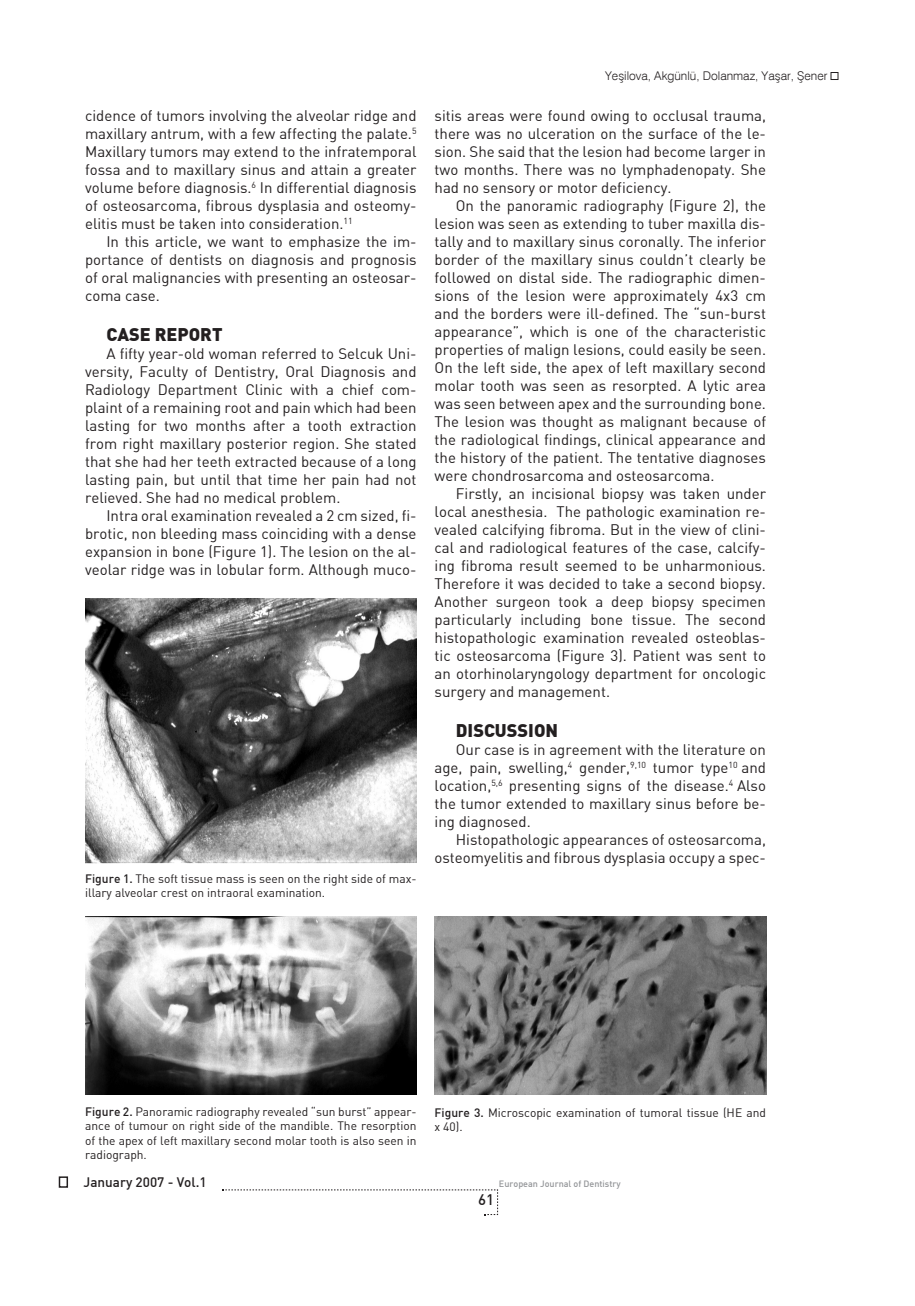
<style>
.page{position:relative;width:915px;height:1306px;background:#fff}
.page>*{position:absolute;margin:0;border:0;box-sizing:border-box;transform-origin:0 0}
.t1{font:18px "Din B Black";color:#231f20}
.t2{font:15px/18px "Din B Regular";color:#231f20;text-align:justify}
.t3{font:15px "Din B Medium";color:#231f20}
.t4{font:13.5px "Din B Medium";color:#231f20}
.t5{font:12px/14.4px "Din B Regular";color:#231f20}
.t6{font:300 12px "Swiss 721 BT";color:#231f20}
.t7{font:9px "Din B Medium";color:#939598}
.s1{font-family:"Din B Medium"}
</style>
<div class="page">
<div style="left:59px;top:1176px;width:9px;height:11px;border:2px solid #231f20"></div>
<svg style="left:222px;top:1189px;width:276px;height:26px"></svg>
<img style="left:85px;top:598px;width:331px;height:265px">
<img style="left:85px;top:916px;width:331px;height:178px">
<img style="left:434px;top:916px;width:331px;height:178px">
<div style="left:830px;top:72px;width:8px;height:8px;border:1px solid #231f20"></div>
<p class="t2" style="left:85px;top:106px;width:333px">cidence of tumors involving the alveolar ridge and maxillary antrum, with a few affecting the palate.<sup>5<br></sup>Maxillary tumors may extend to the infratemporal fossa and to maxillary sinus and attain a greater volume before diagnosis.<sup>6</sup> In differential diagnosis of osteosarcoma, fibrous dysplasia and osteomy&shy;elitis must be taken into consideration.<sup>11</sup></p>
<p class="t2" style="left:85px;top:232px;width:333px;text-indent:21px">In this article, we want to emphasize the im&shy;portance of dentists on diagnosis and prognosis of oral malignancies with presenting an osteosar&shy;coma case.</p>
<p class="t1" style="left:106px;top:322px;width:95px">CASE RE PORT</p>
<p class="t2" style="left:85px;top:344px;width:333px;text-indent:21px">A fifty year-old woman referred to Selcuk Uni&shy;versity, Faculty of Dentistry, Oral Diagnosis and Radiology Department Clinic with a chief com&shy;plaint of a remaining root and pain which had been lasting for two months after a tooth extraction from right maxillary posterior region. She stated that she had her teeth extracted because of a long lasting pain, but until that time her pain had not relieved. She had no medical problem.</p>
<p class="t2" style="left:85px;top:506px;width:333px;text-indent:21px">Intra oral examination revealed a 2 cm sized, fi&shy;brotic, non bleeding mass coinciding with a dense expansion in bone (Figure 1). The lesion on the al&shy;veolar ridge was in lobular form. Although muco-</p>
<p class="t5" style="left:85px;top:871px;width:333px"><span class="s1">Figure 1.</span> The soft tissue mass is seen on the right side of max&shy;illary alveolar crest on intraoral examination.</p>
<p class="t6" style="left:605px;top:68px;width:223px">Yeşilova, Akgünlü, Dolanmaz, Yaşar, Şener</p>
<p class="t2" style="left:434px;top:106px;width:333px">sitis areas were found owing to occlusal trauma, there was no ulceration on the surface of the le&shy;sion. She said that the lesion had become larger in two months. There was no lymphadenopaty. She had no sensory or motor deficiency.</p>
<p class="t2" style="left:434px;top:196px;width:333px;text-indent:21px">On the panoramic radiography (Figure 2), the lesion was seen as extending to tuber maxilla dis&shy;tally and to maxillary sinus coronally. The inferior border of the maxillary sinus couldn’t clearly be followed on distal side. The radiographic dimen&shy;sions of the lesion were approximately 4x3 cm and the borders were ill-defined. The “sun-burst appearance”, which is one of the characteristic properties of malign lesions, could easily be seen.<br>On the left side, the apex of left maxillary second molar tooth was seen as resorpted. A lytic area was seen between apex and the surrounding bone.<br>The lesion was thought as malignant because of the radiological findings, clinical appearance and the history of the patient. The tentative diagnoses were chondrosarcoma and osteosarcoma.</p>
<p class="t2" style="left:434px;top:484px;width:333px;text-indent:21px">Firstly, an incisional biopsy was taken under local anesthesia. The pathologic examination re&shy;vealed calcifying fibroma. But in the view of clini&shy;cal and radiological features of the case, calcify&shy;ing fibroma result seemed to be unharmonious.<br>Therefore it was decided to take a second biopsy.<br>Another surgeon took a deep biopsy specimen particularly including bone tissue. The second histopathologic examination revealed osteoblas&shy;tic osteosarcoma (Figure 3). Patient was sent to an otorhinolaryngology department for oncologic surgery and management.</p>
<p class="t1" style="left:455px;top:718px;width:30px">DISCUSS</p>
<p class="t1" style="left:528px;top:718px;width:18px">ION</p>
<p class="t2" style="left:434px;top:740px;width:333px;text-indent:21px">Our case is in agreement with the literature on age, pain, swelling,<sup>4</sup> gender,<sup>9,10</sup> tumor type<sup>10</sup> and location,<sup>5,6</sup> presenting signs of the disease.<sup>4</sup> Also the tumor extended to maxillary sinus before be&shy;ing diagnosed.</p>
<p class="t2" style="left:434px;top:830px;width:333px;text-align:right">Histopathologic appearances of osteosarcoma, osteomyelitis and fibrous dysplasia occupy a spec-</p>
<p class="t5" style="left:85px;top:1104px;width:333px;text-align:justify"><span class="s1">Figure 2.</span> Panoramic radiography revealed “sun burst” appear&shy;ance of tumour on right side of the mandible. The resorption of the apex of left maxillary second molar tooth is also seen in radiograph.</p>
<p class="t5" style="left:434px;top:1104px;width:333px"><span class="s1">Figure 3.</span> Microscopic examination of tumoral tissue (HE and x 40).</p>
<p class="t4" style="left:84px;top:1173px;width:124px">January 2007 - Vol.1</p>
<p class="t3" style="left:478px;top:1189px;width:17px">61</p>
<p class="t7" style="left:499px;top:1178px;width:123px">European Journal of Dentistry</p>
</div>
